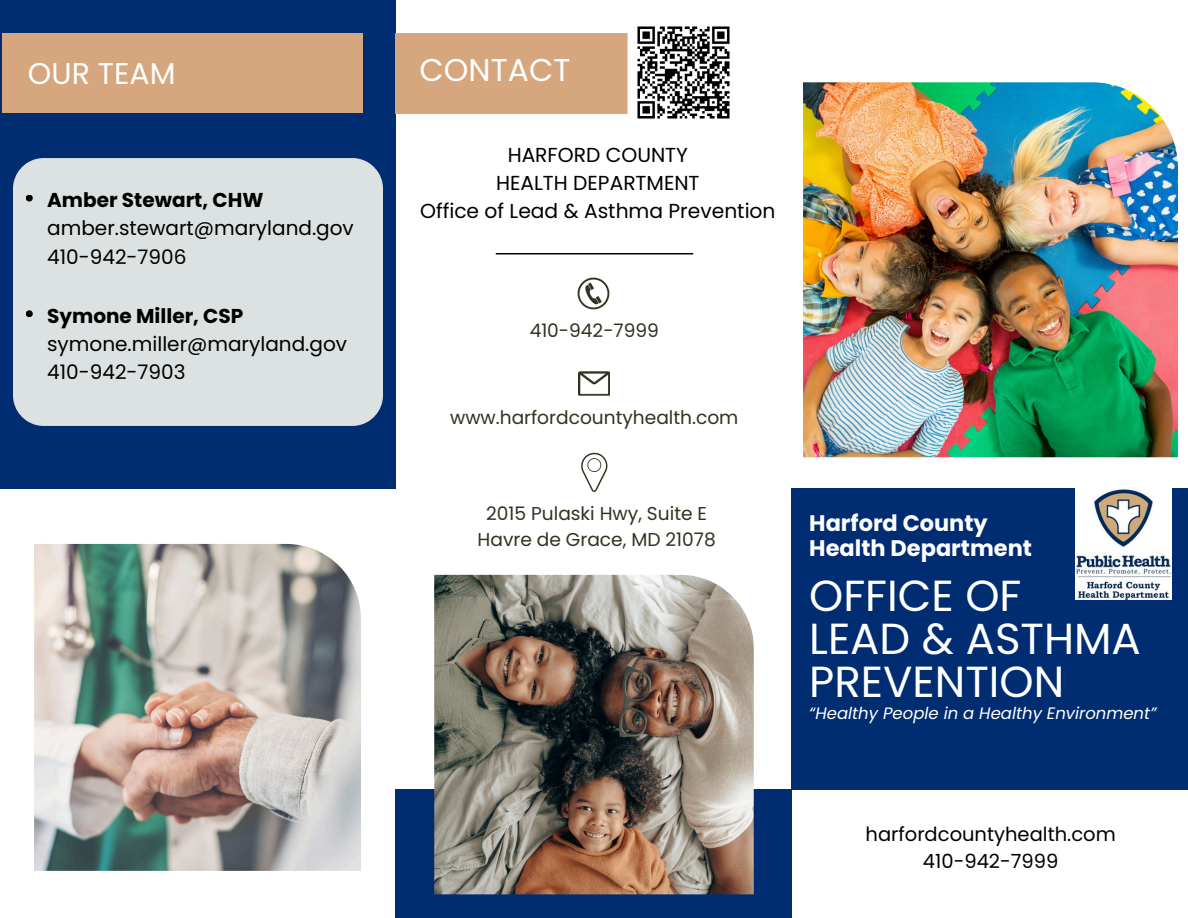
<style>
.page{position:relative;width:1188px;height:918px;background:#fff}
.page>*{position:absolute;margin:0;border:0;box-sizing:border-box;transform-origin:0 0}
.t1{font:43.5px/42.8px "Poppins";color:#fff}
.t2{font:31.5px "Poppins";color:#fff}
.t3{font:30px "Poppins";color:#fff}
.t4{font:700 22.5px/24.8px "Poppins";color:#fff}
.t5{font:20.25px/28.2px "Poppins";color:#000;text-align:center}
.t6{font:20.1px/28.2px "Poppins";color:#000}
.t7{font:19.5px/27px "Poppins";color:#000;text-align:center}
.t8{font:18.6px/25.8px "Poppins";color:#333120;text-align:center}
.t9{font:italic 16.5px "Poppins";color:#fff}
.s1{font-weight:700}
</style>
<div class="page">
<div style="left:0;top:0;width:396px;height:488px;background:#002d72"></div>
<div style="left:396px;top:33px;width:324px;height:80px;background:#d6a67e"></div>
<div style="left:396px;top:789px;width:396px;height:129px;background:#002d72"></div>
<div style="left:792px;top:489px;width:396px;height:300px;background:#002d72"></div>
<img style="left:34px;top:544px;width:327px;height:327px">
<img style="left:579px;top:372px;width:30px;height:23px">
<svg style="left:581px;top:453px;width:26px;height:39px"></svg>
<img style="left:577px;top:277px;width:33px;height:33px">
<img style="left:1076px;top:489px;width:96px;height:110px">
<div style="left:2px;top:33px;width:361px;height:80px;background:#d6a67e"></div>
<div style="left:13px;top:159px;width:369px;height:267px;background:#dce1e1"></div>
<img style="left:495px;top:253px;width:199px;height:2px">
<img style="left:803px;top:82px;width:375px;height:375px">
<img style="left:434px;top:575px;width:320px;height:319px">
<svg style="left:26px;top:195px;width:7px;height:7px"></svg>
<svg style="left:26px;top:310px;width:7px;height:7px"></svg>
<img style="left:621px;top:26px;width:109px;height:93px">
<h3 class="t3" style="left:28px;top:53px;width:149px">OUR TEAM</h3>
<h3 class="t2" style="left:420px;top:48px;width:152px">CONTACT</h3>
<p class="t6" style="left:47px;top:186px;width:308px"><span class="s1">Amber Stewart, CHW </span>amber.stewart@maryland.gov<br>410-942-7906</p>
<p class="t6" style="left:47px;top:302px;width:301px"><span class="s1">Symone Miller, CSP </span>symone.miller@maryland.gov<br>410-942-7903</p>
<h3 class="t5" style="left:420px;top:141px;width:357px">HARFORD COUNTY<br>HEALTH DEPARTMENT<br>Office of Lead &amp; Asthma Prevention</h3>
<h3 class="t8" style="left:530px;top:318px;width:131px">410-942-7999</h3>
<p class="t8" style="left:450px;top:405px;width:290px">www.harfordcountyhealth.com</p>
<p class="t8" style="left:478px;top:501px;width:240px">2015 Pulaski Hwy, Suite E<br>Havre de Grace, MD 21078</p>
<h2 class="t4" style="left:809px;top:511px;width:224px">Harford County<br>Health Department</h2>
<p class="t1" style="left:809px;top:575px;width:333px">OFFICE OF<br>LEAD &amp; ASTHMA<br>PREVENTION</p>
<p class="t9" style="left:809px;top:702px;width:349px">“Healthy People in a Healthy Environment”</p>
<p class="t7" style="left:866px;top:821px;width:252px">harfordcountyhealth.com<br>410-942-7999</p>
</div>
